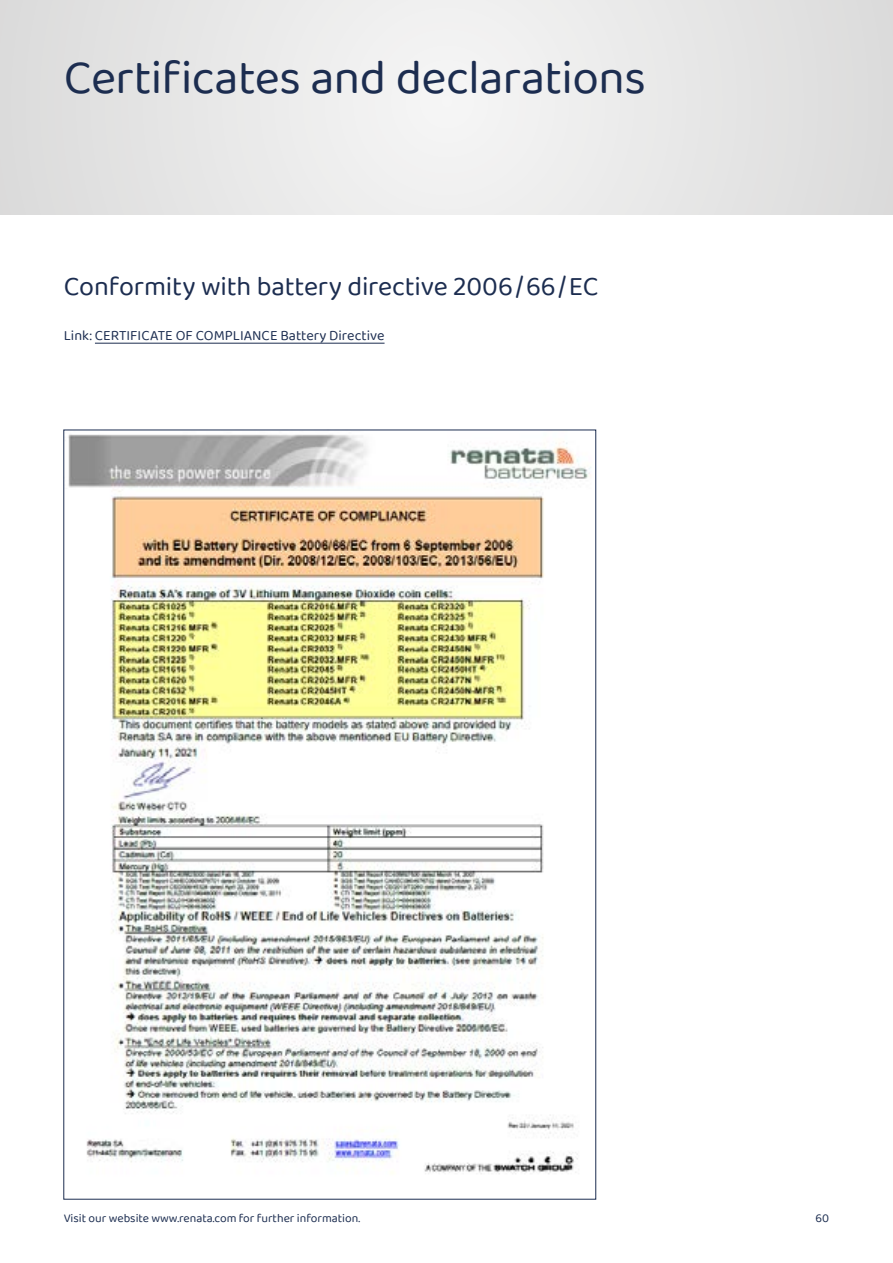
<style>
.page{position:relative;width:893px;height:1263px;background:#fff}
.page>*{position:absolute;margin:0;border:0;box-sizing:border-box;transform-origin:0 0}
.t1{font:48px "Baloo Tamma 2";letter-spacing:-.01em;color:#1c2d50}
.t2{font:27px "Baloo Tamma 2";letter-spacing:-.01em;color:#1c2d50}
.t3{font:14.25px "Baloo Tamma 2";color:#1c2d50}
.t4{font:12px "Baloo Tamma 2";color:#1c2d50}
</style>
<div class="page">
<div style="left:0;top:0;width:893px;height:215px;background:#e8e8e8"></div>
<hr style="left:95px;top:343px;width:290px;height:1px;background:#1c2d50">
<img style="left:68px;top:434px;width:523px;height:740px">
<h1 class="t1" style="left:64px;top:49px;width:584px">Certificates and declarations</h1>
<h2 class="t2" style="left:64px;top:270px;width:536px">Conformity with battery directive 2006 / 66 / EC</h2>
<p class="t3" style="left:64px;top:326px;width:322px">Link: CERTIFICATE OF COMPLIANCE Battery Directive</p>
<p class="t4" style="left:64px;top:1210px;width:298px">Visit our website www.renata.com for further information.</p>
<p class="t4" style="left:816px;top:1210px;width:15px">60</p>
</div>
